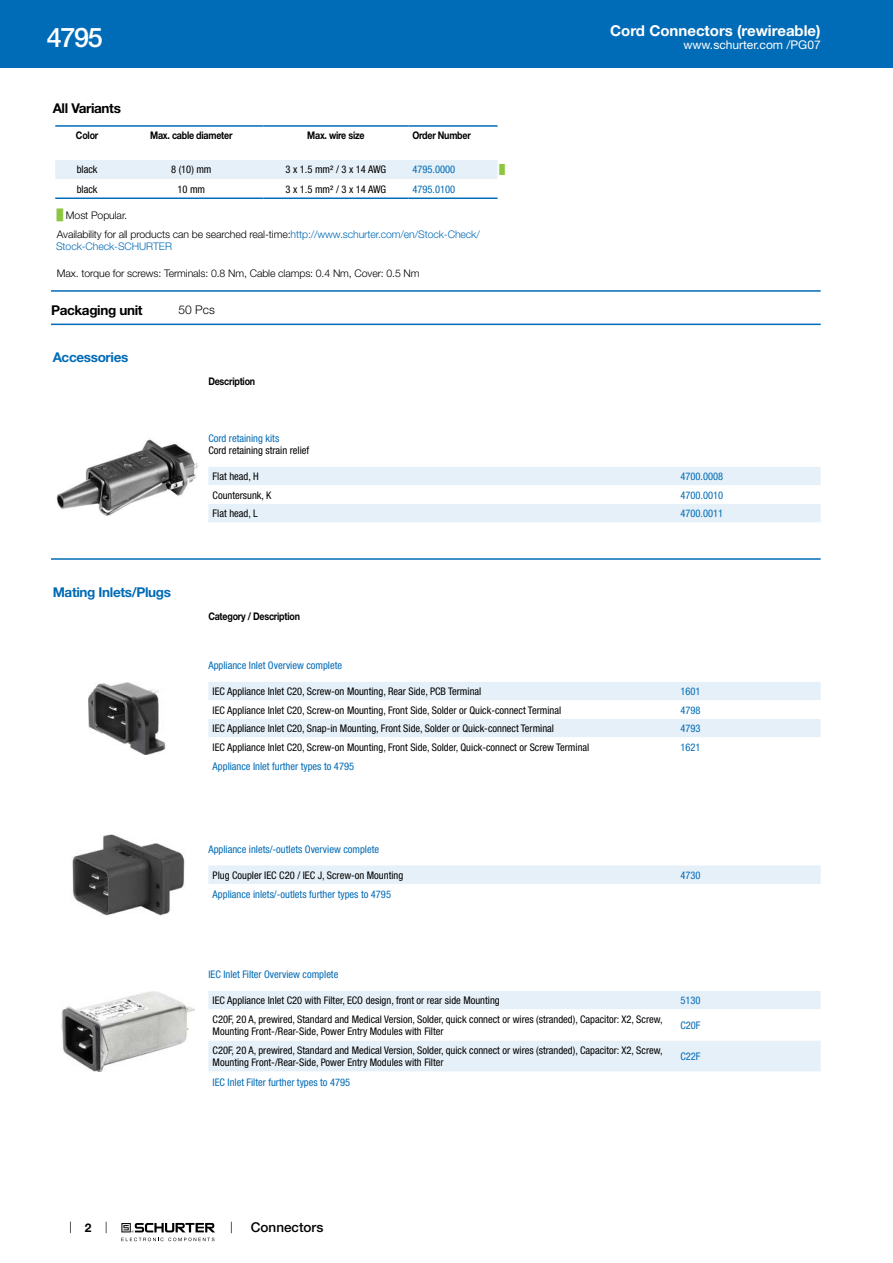
<style>
.page{position:relative;width:893px;height:1263px;background:#fff}
.page>*{position:absolute;margin:0;border:0;box-sizing:border-box;transform-origin:0 0}
.t1{font:500 27px "Helvetica Neue LT";color:#fff}
.t2{font:700 15px "Helvetica Neue LT";color:#fff}
.t3{font:700 13.5px "Helvetica Neue LT";letter-spacing:-.025em;color:#006bb6}
.t4{font:700 13.5px "Helvetica Neue LT";letter-spacing:-.025em;color:#000}
.t5{font:500 13.5px "Helvetica Neue LT";color:#000}
.t6{font:12px "Helvetica Neue LT";color:#fff}
.t7{font:300 12px "Helvetica Neue LT";color:#000}
.t8{font:700 12px "Helvetica Neue LT";color:#000}
.t9{font:condensed 10.5px/12.6px "Helvetica Neue LT";color:#000}
.t10{font:condensed 10.5px "Helvetica Neue LT";color:#006bb6}
.t11{font:300 10.5px/18.5px "Helvetica Neue LT";letter-spacing:-.01em;color:#000}
.t12{font:700 10.5px "Helvetica Neue LT";letter-spacing:-.025em;color:#000;scale:.85 1}
.t13{font:300 10.5px "Helvetica Neue LT";letter-spacing:-.01em;color:#006bb6}
.t14{font:9px "Arial Unicode MS";color:#8dc63f}
.s1{font-family:"Arial Unicode MS";font-weight:400;color:#8dc63f}
.s2{color:#006bb6}
</style>
<div class="page">
<svg style="left:70px;top:1221px;width:1px;height:12px"></svg>
<svg style="left:121px;top:1223px;width:94px;height:18px"></svg>
<div style="left:0;top:0;width:893px;height:68px;background:#006bb6"></div>
<div style="left:55px;top:160px;width:442px;height:19px;background:#e6f0f8"></div>
<hr style="left:55px;top:125px;width:64px;height:2px;background:#006bb6">
<hr style="left:119px;top:125px;width:145px;height:2px;background:#006bb6">
<hr style="left:264px;top:125px;width:144px;height:2px;background:#006bb6">
<hr style="left:408px;top:125px;width:89px;height:2px;background:#006bb6">
<hr style="left:55px;top:197px;width:64px;height:2px;background:#006bb6">
<hr style="left:119px;top:197px;width:145px;height:2px;background:#006bb6">
<hr style="left:264px;top:197px;width:144px;height:2px;background:#006bb6">
<hr style="left:408px;top:197px;width:89px;height:2px;background:#006bb6">
<hr style="left:51px;top:290px;width:770px;height:2px;background:#006bb6">
<hr style="left:51px;top:324px;width:770px;height:1px;background:#006bb6">
<img style="left:56px;top:439px;width:142px;height:77px">
<svg style="left:208px;top:467px;width:613px;height:55px"></svg>
<hr style="left:51px;top:558px;width:770px;height:2px;background:#006bb6">
<img style="left:89px;top:683px;width:77px;height:72px">
<div style="left:208px;top:682px;width:613px;height:18px;background:#e6f0f8"></div>
<div style="left:208px;top:719px;width:613px;height:18px;background:#e6f0f8"></div>
<img style="left:72px;top:834px;width:113px;height:82px">
<div style="left:208px;top:865px;width:613px;height:19px;background:#e6f0f8"></div>
<img style="left:61px;top:991px;width:133px;height:80px">
<div style="left:208px;top:991px;width:613px;height:18px;background:#e6f0f8"></div>
<div style="left:208px;top:1041px;width:613px;height:30px;background:#e6f0f8"></div>
<h1 class="t1" style="left:47px;top:21px;width:57px">4795</h1>
<p class="t4" style="left:53px;top:99px;width:70px">All Variants</p>
<p class="t12" style="left:76px;top:129px;width:28px">Color</p>
<p class="t12" style="left:150px;top:129px;width:98px">Max. cable diameter</p>
<p class="t12" style="left:307px;top:129px;width:69px">Max. wire size</p>
<p class="t12" style="left:412px;top:129px;width:70px">Order Number</p>
<p class="t9" style="left:77px;top:163px;width:22px">black</p>
<p class="t9" style="left:171px;top:163px;width:42px">8 (10) mm</p>
<p class="t9" style="left:286px;top:163px;width:102px">3 x 1.5 mm² / 3 x 14 AWG</p>
<p class="t10" style="left:412px;top:164px;width:44px">4795.0000</p>
<p class="t14" style="left:500px;top:163px;width:7px">█</p>
<p class="t9" style="left:77px;top:182px;width:22px">black</p>
<p class="t9" style="left:177px;top:182px;width:29px">10 mm</p>
<p class="t9" style="left:286px;top:182px;width:102px">3 x 1.5 mm² / 3 x 14 AWG</p>
<p class="t10" style="left:412px;top:183px;width:44px">4795.0100</p>
<p class="t11" style="left:57px;top:206px;width:424px"><span class="s1">█</span> Most Popular.<br>Availability for all products can be searched real-time:<span class="s2">http://www.schurter.com/en/Stock-Check/</span></p>
<p class="t13" style="left:56px;top:240px;width:117px">Stock-Check-SCHURTER</p>
<p class="t11" style="left:57px;top:263px;width:364px">Max. torque for screws: Terminals: 0.8 Nm, Cable clamps: 0.4 Nm, Cover: 0.5 Nm</p>
<p class="t4" style="left:51px;top:302px;width:93px">Packaging unit</p>
<p class="t7" style="left:179px;top:302px;width:38px">50 Pcs</p>
<p class="t3" style="left:53px;top:349px;width:77px">Accessories</p>
<p class="t12" style="left:208px;top:375px;width:57px">Description</p>
<h2 class="t2" style="left:610px;top:21px;width:212px">Cord Connectors (rewireable)</h2>
<p class="t6" style="left:683px;top:38px;width:139px">www.schurter.com /PG07</p>
<p class="t3" style="left:53px;top:583px;width:120px">Mating Inlets/Plugs</p>
<p class="t10" style="left:208px;top:432px;width:72px">Cord retaining kits</p>
<p class="t9" style="left:208px;top:444px;width:102px">Cord retaining strain relief</p>
<p class="t9" style="left:213px;top:470px;width:48px">Flat head, H</p>
<p class="t10" style="left:680px;top:470px;width:44px">4700.0008</p>
<p class="t9" style="left:213px;top:489px;width:60px">Countersunk, K</p>
<p class="t10" style="left:680px;top:489px;width:44px">4700.0010</p>
<p class="t9" style="left:213px;top:507px;width:47px">Flat head, L</p>
<p class="t10" style="left:680px;top:507px;width:44px">4700.0011</p>
<p class="t12" style="left:208px;top:610px;width:109px">Category / Description</p>
<p class="t10" style="left:208px;top:659px;width:135px">Appliance Inlet Overview complete</p>
<p class="t9" style="left:213px;top:685px;width:270px">IEC Appliance Inlet C20, Screw-on Mounting, Rear Side, PCB Terminal</p>
<p class="t10" style="left:680px;top:685px;width:22px">1601</p>
<p class="t9" style="left:213px;top:704px;width:350px">IEC Appliance Inlet C20, Screw-on Mounting, Front Side, Solder or Quick-connect Terminal</p>
<p class="t10" style="left:680px;top:704px;width:22px">4798</p>
<p class="t9" style="left:213px;top:722px;width:343px">IEC Appliance Inlet C20, Snap-in Mounting, Front Side, Solder or Quick-connect Terminal</p>
<p class="t10" style="left:680px;top:722px;width:22px">4793</p>
<p class="t9" style="left:213px;top:741px;width:378px">IEC Appliance Inlet C20, Screw-on Mounting, Front Side, Solder, Quick-connect or Screw Terminal</p>
<p class="t10" style="left:680px;top:741px;width:22px">1621</p>
<p class="t10" style="left:213px;top:761px;width:143px">Appliance Inlet further types to 4795</p>
<p class="t10" style="left:208px;top:843px;width:172px">Appliance inlets/-outlets Overview complete</p>
<p class="t9" style="left:213px;top:869px;width:192px">Plug Coupler IEC C20 / IEC J, Screw-on Mounting</p>
<p class="t10" style="left:680px;top:869px;width:22px">4730</p>
<p class="t10" style="left:213px;top:889px;width:180px">Appliance inlets/-outlets further types to 4795</p>
<p class="t10" style="left:208px;top:968px;width:131px">IEC Inlet Filter Overview complete</p>
<p class="t9" style="left:213px;top:994px;width:289px">IEC Appliance Inlet C20 with Filter, ECO design, front or rear side Mounting</p>
<p class="t10" style="left:680px;top:994px;width:22px">5130</p>
<p class="t9" style="left:213px;top:1013px;width:452px">C20F, 20 A, prewired, Standard and Medical Version, Solder, quick connect or wires (stranded), Capacitor: X2, Screw,<br>Mounting Front-/Rear-Side, Power Entry Modules with Filter</p>
<p class="t10" style="left:680px;top:1019px;width:22px">C20F</p>
<p class="t9" style="left:213px;top:1044px;width:452px">C20F, 20 A, prewired, Standard and Medical Version, Solder, quick connect or wires (stranded), Capacitor: X2, Screw,<br>Mounting Front-/Rear-Side, Power Entry Modules with Filter</p>
<p class="t10" style="left:680px;top:1050px;width:22px">C22F</p>
<p class="t10" style="left:213px;top:1076px;width:139px">IEC Inlet Filter further types to 4795</p>
<p class="t8" style="left:85px;top:1220px;width:8px">2</p>
<p class="t5" style="left:251px;top:1219px;width:74px">Connectors</p>
</div>
